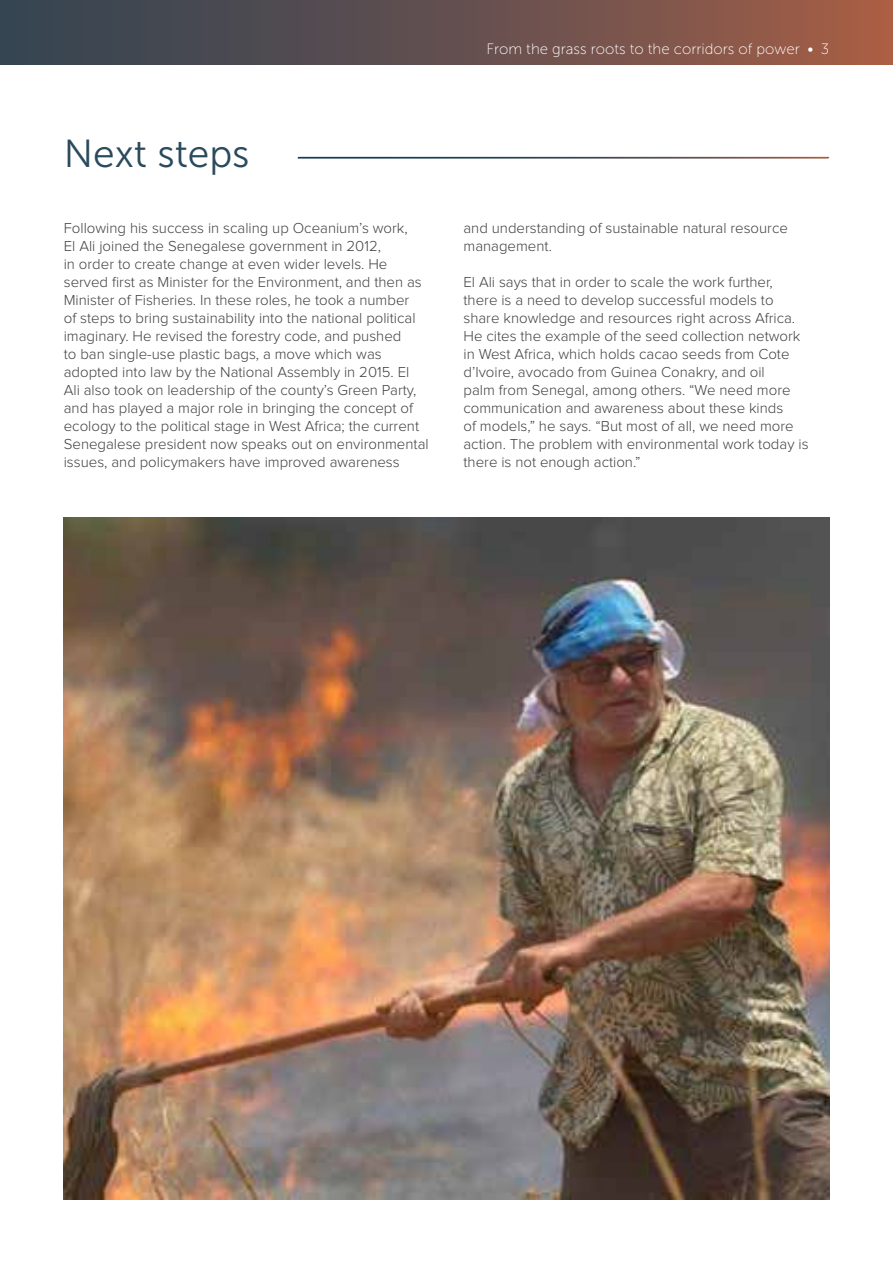
<style>
.page{position:relative;width:893px;height:1263px;background:#fff}
.page>*{position:absolute;margin:0;border:0;box-sizing:border-box;transform-origin:0 0}
.t1{font:39px "Museo Sans 300";color:#2a4a5d}
.t2{font:300 15px/18px "Proxima Nova";color:#414042}
.t3{font:15px "Museo Sans 100";color:#fff}
.s1{font-family:"Museo Sans 300"}
</style>
<div class="page">
<div style="left:0;top:0;width:893px;height:64px;background:linear-gradient(to right,#2d4354,#a15d48)"></div>
<svg style="left:297px;top:157px;width:532px;height:2px"></svg>
<img style="left:64px;top:517px;width:765px;height:682px">
<h1 class="t1" style="left:64px;top:133px;width:187px">Next steps</h1>
<p class="t3" style="left:487px;top:41px;width:344px">From the grass roots to the corridors of power <span class="s1">•</span> 3</p>
<p class="t2" style="left:64px;top:219px;width:366px">Following his success in scaling up Oceanium’s work,<br>El Ali joined the Senegalese government in 2012,<br>in order to create change at even wider levels. He served first as Minister for the Environment, and then as Minister of Fisheries. In these roles, he took a number<br>of steps to bring sustainability into the national political imaginary. He revised the forestry code, and pushed<br>to ban single-use plastic bags, a move which was adopted into law by the National Assembly in 2015. El Ali also took on leadership of the county’s Green Party, and has played a major role in bringing the concept of ecology to the political stage in West Africa; the current Senegalese president now speaks out on environmental issues, and policymakers have improved awareness</p>
<p class="t2" style="left:463px;top:219px;width:326px">and understanding of sustainable natural resource management.</p>
<p class="t2" style="left:463px;top:273px;width:347px">El Ali says that in order to scale the work further, there is a need to develop successful models to share knowledge and resources right across Africa.<br>He cites the example of the seed collection network in West Africa, which holds cacao seeds from Cote d’Ivoire, avocado from Guinea Conakry, and oil<br>palm from Senegal, among others. “We need more communication and awareness about these kinds<br>of models,” he says. “But most of all, we need more action. The problem with environmental work today is there is not enough action.”</p>
</div>
